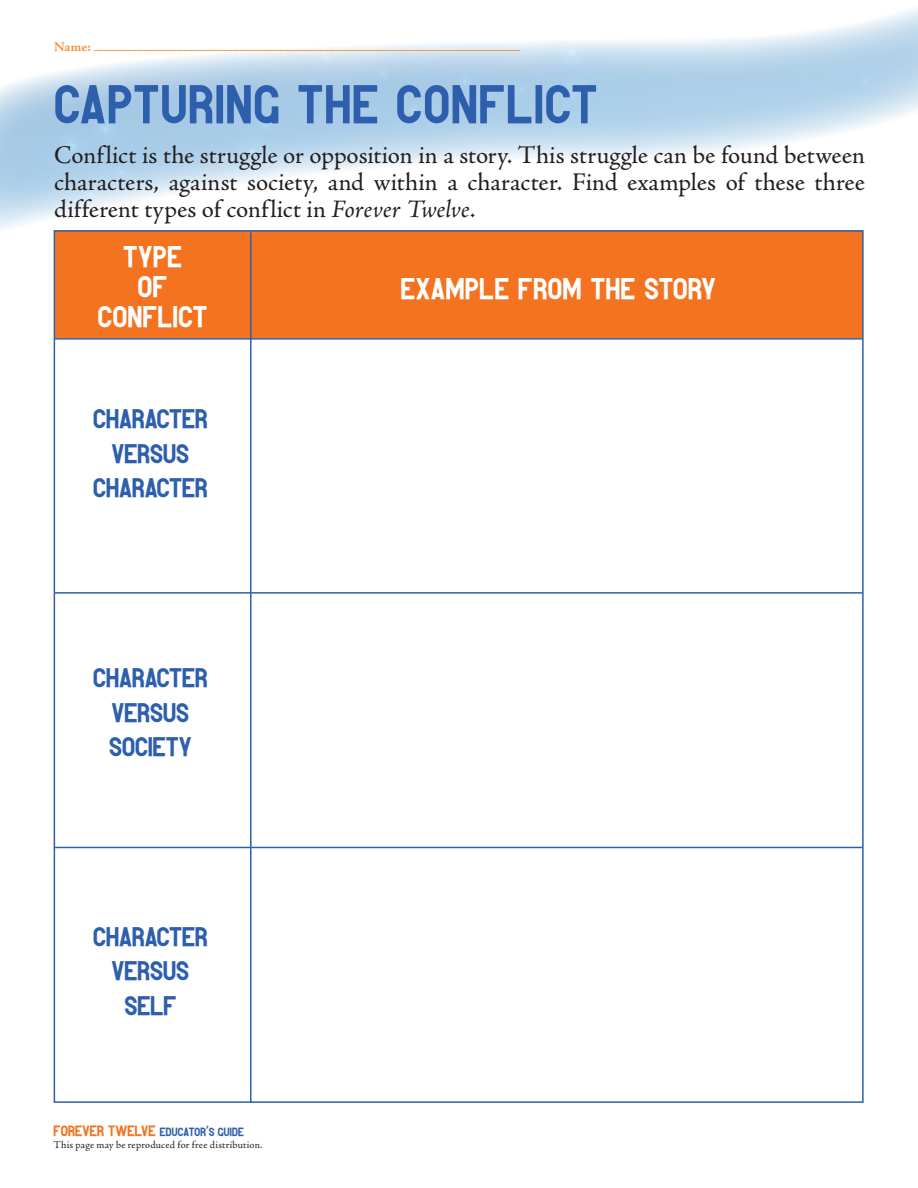
<style>
.page{position:relative;width:918px;height:1188px;background:#fff}
.page>*{position:absolute;margin:0;border:0;box-sizing:border-box;transform-origin:0 0}
.NewMainHead{font:54px "Kompot Sans";letter-spacing:.03em;color:#2e5fac}
.chartHead{font:30px/30px "Kompot Sans";letter-spacing:.02em;color:#fff;text-align:center}
.chartHead-2{font:27px/34.5px "Kompot Sans";color:#2e5fac;text-align:center}
.Instructions{font:25.5px/27px "Adobe Jenson Pro";letter-spacing:.005em;color:#231f20;text-align:justify}
.t1{font:700 15px "Adobe Jenson Pro";color:#f69032}
.t2{font:12px "Kompot Sans";letter-spacing:.015em;color:#2e5fac}
.t3{font:10.5px "Adobe Jenson Pro";letter-spacing:.02em;color:#231f20}
.s1{font-style:italic}
.s2{font-size:15px;color:#f47321}
.s3{font-family:"Charles Wright";font-weight:700}
</style>
<div class="page">
<div style="left:54px;top:230px;width:809px;height:108px;background:#f47321"></div>
<hr style="left:250px;top:232px;width:2px;height:871px;background:#2e5fac">
<hr style="left:54px;top:592px;width:808px;height:2px;background:#2e5fac">
<hr style="left:54px;top:338px;width:808px;height:2px;background:#2e5fac">
<hr style="left:54px;top:847px;width:808px;height:1px;background:#2e5fac">
<svg style="left:0;top:8px;width:918px;height:241px"></svg>
<p class="t1" style="left:54px;top:36px;width:468px"><sub>Na</sub> <sub>me</sub> <sub>:</sub> ___________________________________________________________________________</p>
<p class="NewMainHead" style="left:54px;top:85px;width:545px">CAPTURING THE CONFLICT</p>
<p class="Instructions" style="left:54px;top:142px;width:813px">Conflict is the struggle or opposition in a story. This struggle can be found between characters, against society, and within a character. Find examples of these three different types of conflict in <span class="s1">Forever Twelve</span>.</p>
<p class="chartHead" style="left:98px;top:243px;width:111px">TYPE<br>OF<br>CONFLICT</p>
<p class="chartHead-2" style="left:93px;top:403px;width:116px">CHARACTER<br>VERSUS<br>CHARACTER</p>
<p class="chartHead-2" style="left:93px;top:662px;width:116px">CHARACTER<br>VERSUS<br>SOCIETY</p>
<p class="chartHead-2" style="left:93px;top:921px;width:116px">CHARACTER<br>VERSUS<br>SELF</p>
<p class="t2" style="left:53px;top:1127px;width:192px"><span class="s2">FOREVER TWELVE</span> EDUCATOR<span class="s3">’</span>S GUIDE</p>
<p class="t3" style="left:53px;top:1139px;width:211px">This page may be reproduced for free distribution.</p>
<p class="chartHead" style="left:401px;top:275px;width:317px">EXAMPLE FROM THE STORY</p>
</div>
